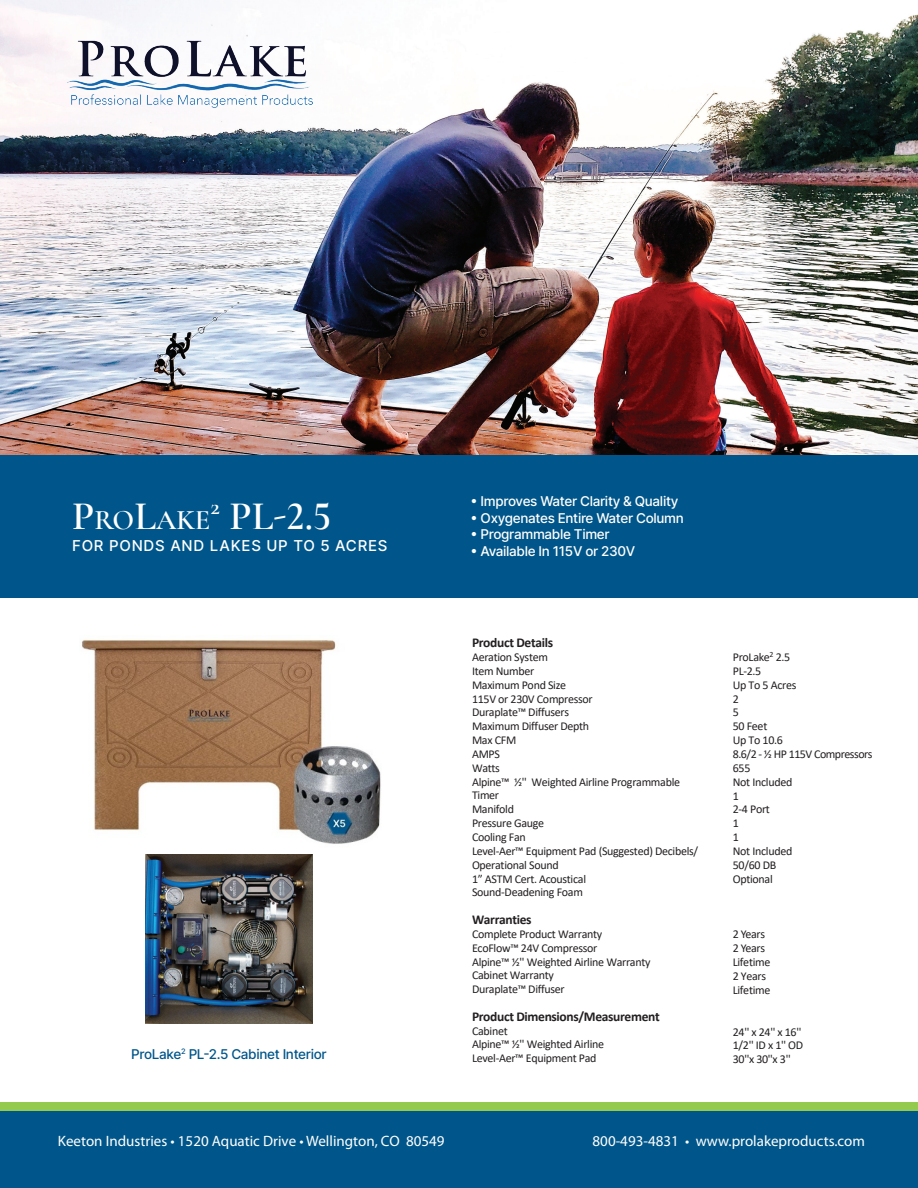
<style>
.page{position:relative;width:918px;height:1188px;background:#fff}
.page>*{position:absolute;margin:0;border:0;box-sizing:border-box;transform-origin:0 0}
.t1{font:600 40.5px "Cormorant Garamond";color:#fff}
.t2{font:600 28.35px "Cormorant Garamond";color:#fff}
.t3{font:15px "Myriad Pro";color:#fff}
.t4{font:500 15px "Inter";letter-spacing:.05em;color:#fff}
.t5{font:500 13.5px/16.5px "Inter";letter-spacing:-.025em;color:#fff}
.t6{font:700 13.5px "Calibri";letter-spacing:-.025em;color:#231f20}
.t7{font:500 13.5px "Inter";letter-spacing:-.025em;color:#00568a}
.t8{font:12px/13.8px "Calibri";letter-spacing:-.025em;color:#231f20}
.s1{font-size:40.5px}
</style>
<div class="page">
<div style="left:0;top:1107px;width:918px;height:81px;background:#00568a"></div>
<div style="left:0;top:1102px;width:918px;height:9px;background:#94ca4e"></div>
<img style="left:146px;top:855px;width:166px;height:169px">
<img style="left:0;top:0;width:918px;height:455px">
<div style="left:0;top:455px;width:918px;height:143px;background:#00568a"></div>
<img style="left:82px;top:639px;width:299px;height:205px">
<img style="left:60px;top:31px;width:259px;height:80px">
<h2 class="t2" style="left:72px;top:502px;width:140px"><span class="s1">P</span>RO<span class="s1">L</span>AKE</h2>
<h1 class="t1" style="left:210px;top:491px;width:122px"><sup>2</sup> PL-2.5</h1>
<p class="t5" style="left:481px;top:493px;width:205px">Improves Water Clarity &amp; Quality<br>Oxygenates Entire Water Column<br>Programmable Timer<br>Available In 115V or 230V</p>
<p class="t4" style="left:72px;top:534px;width:317px">FOR PONDS AND LAKES UP TO 5 ACRES</p>
<p class="t7" style="left:131px;top:1044px;width:197px">ProLake<sup>2</sup> PL-2.5 Cabinet Interior</p>
<p class="t6" style="left:472px;top:633px;width:83px">Product Details</p>
<p class="t8" style="left:472px;top:650px;width:228px">Aeration System<br>Item Number<br>Maximum Pond Size<br>115V or 230V Compressor<br>Duraplate™ Diffusers<br>Maximum Diffuser Depth<br>Max CFM<br>AMPS<br>Watts<br>Alpine™ ½'' Weighted Airline Programmable<br>Timer<br>Manifold<br>Pressure Gauge<br>Cooling Fan<br>Level-Aer™ Equipment Pad (Suggested) Decibels/<br>Operational Sound<br>1” ASTM Cert. Acoustical<br>Sound-Deadening Foam</p>
<p class="t6" style="left:472px;top:910px;width:61px">Warranties</p>
<p class="t8" style="left:472px;top:927px;width:180px">Complete Product Warranty<br>EcoFlow™ 24V Compressor<br>Alpine™ ½'' Weighted Airline Warranty<br>Cabinet Warranty<br>Duraplate™ Diffuser</p>
<p class="t6" style="left:472px;top:1007px;width:189px">Product Dimensions/Measurement</p>
<p class="t8" style="left:472px;top:1024px;width:134px">Cabinet<br>Alpine™ ½'' Weighted Airline<br>Level-Aer™ Equipment Pad</p>
<p class="t8" style="left:733px;top:650px;width:141px">ProLake<sup>2</sup> 2.5<br>PL-2.5<br>Up To 5 Acres<br>2<br>5<br>50 Feet<br>Up To 10.6<br>8.6/2 - ½ HP 115V Compressors<br>655<br>Not Included<br>1<br>2-4 Port</p>
<p class="t8" style="left:733px;top:844px;width:61px">Not Included<br>50/60 DB<br>Optional</p>
<p class="t8" style="left:733px;top:816px;width:8px">1<br>1</p>
<p class="t8" style="left:733px;top:927px;width:39px">2 Years<br>2 Years<br>Lifetime<br>2 Years<br>Lifetime</p>
<p class="t8" style="left:733px;top:1024px;width:72px">24'' x 24'' x 16''<br>1/2'' ID x 1'' OD<br>30''x 30''x 3''</p>
<p class="t3" style="left:58px;top:1132px;width:388px">Keeton Industries • 1520 Aquatic Drive • Wellington, CO 80549</p>
<p class="t3" style="left:593px;top:1132px;width:274px">800-493-4831 • www.prolakeproducts.com</p>
</div>
